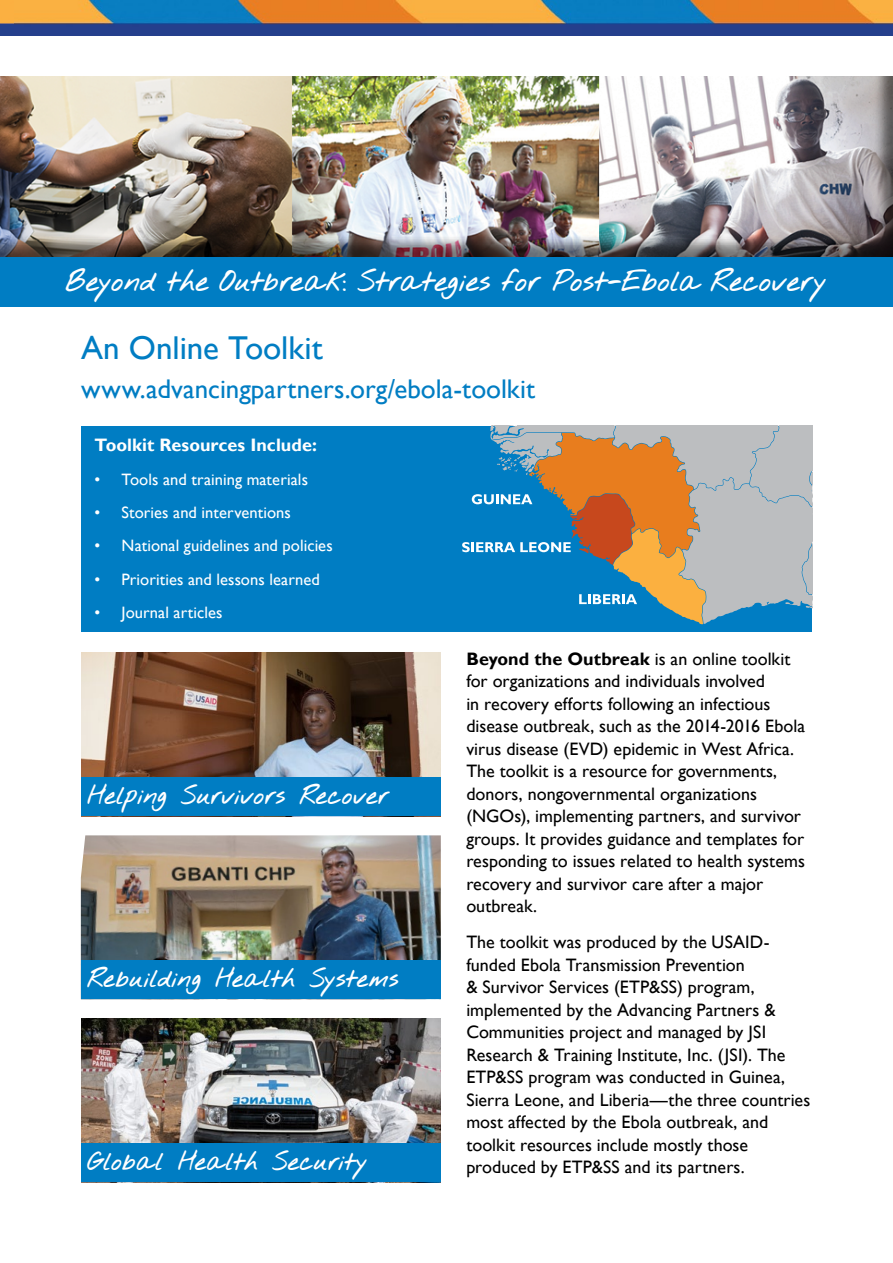
<style>
.page{position:relative;width:893px;height:1263px;background:#fff}
.page>*{position:absolute;margin:0;border:0;box-sizing:border-box;transform-origin:0 0}
.t1{font:33px "Gill Sans";letter-spacing:-.005em;color:#007dc3}
.t2{font:27px "Gill Sans";color:#007dc3}
.t3{font:700 24px "Nothing You Could Do";letter-spacing:-.005em;color:#fff}
.t4{font:700 21px "Nothing You Could Do";letter-spacing:-.01em;color:#fff}
.t5{font:700 21px "Nothing You Could Do";letter-spacing:-.03em;color:#fff}
.t6{font:18px/22.5px "Gill Sans";color:#000}
.t7{font:700 18px "Gill Sans";color:#fff}
.t8{font:16.5px "Gill Sans";letter-spacing:.005em;color:#fff}
.s1{font-weight:700}
</style>
<div class="page">
<img style="left:13px;top:0;width:880px;height:36px">
<div style="left:81px;top:425px;width:731px;height:206px;background:#007dc3"></div>
<svg style="left:462px;top:425px;width:350px;height:199px"></svg>
<div style="left:0;top:67px;width:893px;height:240px;background:#000;opacity:.5"></div>
<div style="left:0;top:257px;width:893px;height:50px;background:#007dc3"></div>
<img style="left:81px;top:652px;width:360px;height:125px">
<div style="left:81px;top:777px;width:360px;height:39px;background:#007dc3"></div>
<img style="left:81px;top:835px;width:360px;height:125px">
<div style="left:81px;top:960px;width:360px;height:39px;background:#007dc3"></div>
<img style="left:81px;top:1018px;width:360px;height:125px">
<div style="left:81px;top:1143px;width:360px;height:39px;background:#007dc3"></div>
<img style="left:0;top:0;width:13px;height:36px">
<h3 class="t3" style="left:65px;top:261px;width:764px">Beyond the Outbreak: Strategies for Post-Ebola Recovery</h3>
<h1 class="t1" style="left:81px;top:329px;width:243px">An Online Toolkit</h1>
<h2 class="t2" style="left:81px;top:373px;width:456px">www.advancingpartners.org/ebola-toolkit</h2>
<p class="t7" style="left:94px;top:435px;width:224px">Toolkit Resources Include:</p>
<p class="t8" style="left:94px;top:470px;width:215px">• Tools and training materials</p>
<p class="t8" style="left:94px;top:503px;width:198px">• Stories and interventions</p>
<p class="t8" style="left:94px;top:536px;width:240px">• National guidelines and policies</p>
<p class="t8" style="left:94px;top:569px;width:227px">• Priorities and lessons learned</p>
<p class="t8" style="left:94px;top:603px;width:130px">• Journal articles</p>
<p class="t5" style="left:87px;top:777px;width:305px">Helping Survivors Recover</p>
<p class="t4" style="left:87px;top:960px;width:313px">Rebuilding Health Systems</p>
<p class="t4" style="left:88px;top:1144px;width:282px">Global Health Security</p>
<p class="t6" style="left:466px;top:648px;width:340px"><span class="s1">Beyond the Outbreak</span> is an online toolkit for organizations and individuals involved<br>in recovery efforts following an infectious disease outbreak, such as the 2014-2016 Ebola virus disease (EVD) epidemic in West Africa.<br>The toolkit is a resource for governments, donors, nongovernmental organizations (NGOs), implementing partners, and survivor groups. It provides guidance and templates for responding to issues related to health systems recovery and survivor care after a major outbreak.</p>
<p class="t6" style="left:466px;top:931px;width:345px">The toolkit was produced by the USAID&shy;funded Ebola Transmission Prevention<br>&amp; Survivor Services (ETP&amp;SS) program, implemented by the Advancing Partners &amp; Communities project and managed by JSI Research &amp; Training Institute, Inc. (JSI). The ETP&amp;SS program was conducted in Guinea, Sierra Leone, and Liberia—the three countries most affected by the Ebola outbreak, and toolkit resources include mostly those produced by ETP&amp;SS and its partners.</p>
</div>
